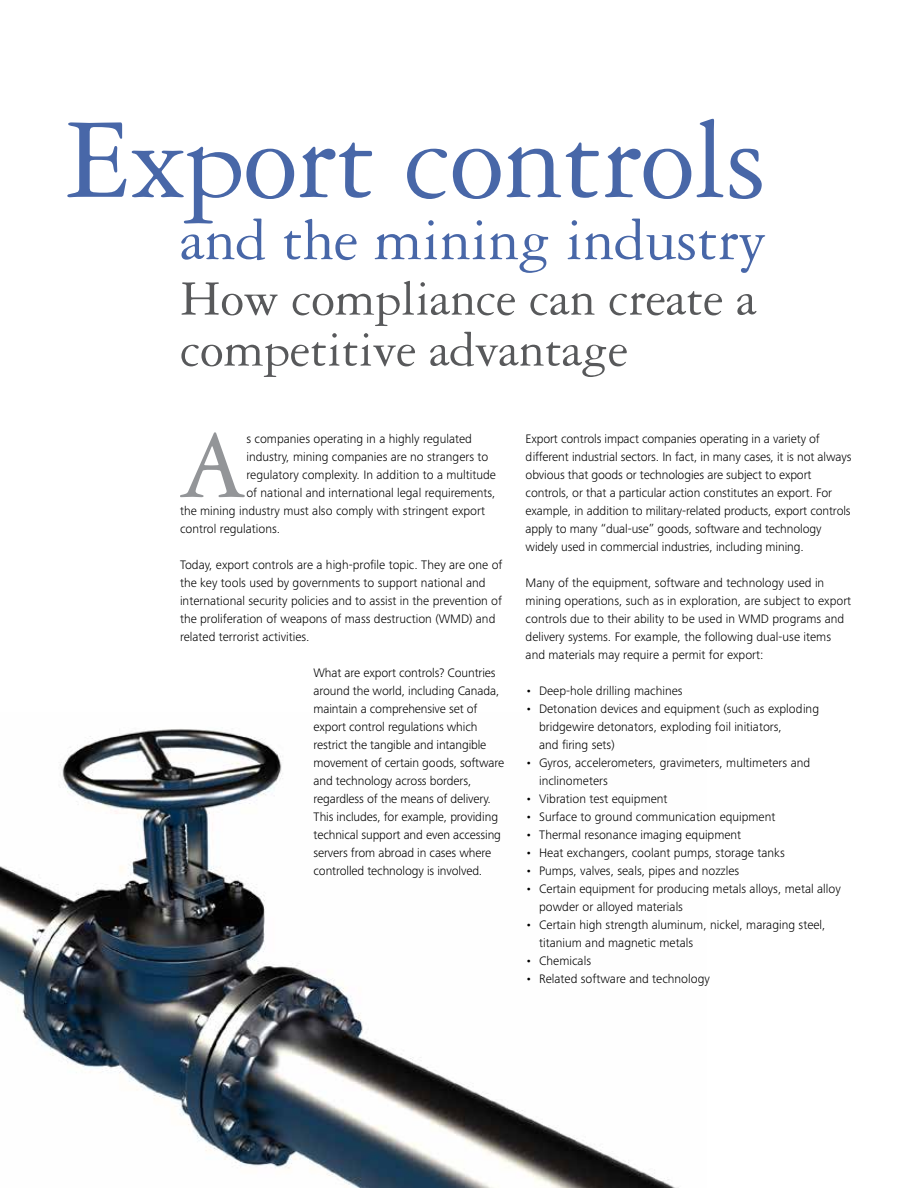
<style>
.page{position:relative;width:918px;height:1188px;background:#fff}
.page>*{position:absolute;margin:0;border:0;box-sizing:border-box;transform-origin:0 0}
.t1{font:121.5px "Garamond 3 LT Std";letter-spacing:-.01em;color:#4867a8}
.t2{font:100.95px "Garamond 3 LT Std";color:#939598}
.t3{font:63px "Garamond 3 LT Std";letter-spacing:-.005em;color:#4867a8}
.t4{font:52.5px/51px "Garamond 3 LT Std";letter-spacing:-.005em;color:#58595b}
.t5{font:300 12.75px/18px "Frutiger Next Pro";color:#000}
</style>
<div class="page">
<img style="left:0;top:729px;width:679px;height:459px">
<h1 class="t1" style="left:65px;top:94px;width:703px">Export controls</h1>
<h3 class="t3" style="left:180px;top:206px;width:588px">and the mining industry</h3>
<h3 class="t4" style="left:180px;top:273px;width:578px">How compliance can create a competitive advantage</h3>
<h2 class="t2" style="left:179px;top:412px;width:69px">A</h2>
<p class="t5" style="left:246px;top:430px;width:227px">s companies operating in a highly regulated</p>
<p class="t5" style="left:246px;top:448px;width:244px">industry, mining companies are no strangers to</p>
<p class="t5" style="left:246px;top:466px;width:251px">regulatory complexity. In addition to a multitude</p>
<p class="t5" style="left:246px;top:484px;width:251px">of national and international legal requirements,</p>
<p class="t5" style="left:180px;top:502px;width:307px">the mining industry must also comply with stringent export</p>
<p class="t5" style="left:180px;top:520px;width:102px">control regulations.</p>
<p class="t5" style="left:180px;top:556px;width:324px">Today, export controls are a high-profile topic. They are one of the key tools used by governments to support national and international security policies and to assist in the prevention of the proliferation of weapons of mass destruction (WMD) and related terrorist activities.</p>
<p class="t5" style="left:314px;top:664px;width:192px">What are export controls? Countries around the world, including Canada, maintain a comprehensive set of export control regulations which restrict the tangible and intangible movement of certain goods, software and technology across borders, regardless of the means of delivery.<br>This includes, for example, providing technical support and even accessing servers from abroad in cases where controlled technology is involved.</p>
<p class="t5" style="left:526px;top:430px;width:327px">Export controls impact companies operating in a variety of different industrial sectors. In fact, in many cases, it is not always obvious that goods or technologies are subject to export controls, or that a particular action constitutes an export. For example, in addition to military-related products, export controls apply to many “dual-use” goods, software and technology widely used in commercial industries, including mining.</p>
<p class="t5" style="left:526px;top:574px;width:327px">Many of the equipment, software and technology used in mining operations, such as in exploration, are subject to export controls due to their ability to be used in WMD programs and delivery systems. For example, the following dual-use items and materials may require a permit for export:</p>
<p class="t5" style="left:526px;top:682px;width:159px">• Deep-hole drilling machines</p>
<p class="t5" style="left:539px;top:700px;width:282px;text-indent:-14px">• Detonation devices and equipment (such as exploding bridgewire detonators, exploding foil initiators,<br>and firing sets)</p>
<p class="t5" style="left:539px;top:754px;width:273px;text-indent:-14px">• Gyros, accelerometers, gravimeters, multimeters and inclinometers</p>
<p class="t5" style="left:526px;top:790px;width:143px">• Vibration test equipment</p>
<p class="t5" style="left:526px;top:808px;width:251px">• Surface to ground communication equipment</p>
<p class="t5" style="left:526px;top:826px;width:217px">• Thermal resonance imaging equipment</p>
<p class="t5" style="left:526px;top:844px;width:261px">• Heat exchangers, coolant pumps, storage tanks</p>
<p class="t5" style="left:526px;top:862px;width:215px">• Pumps, valves, seals, pipes and nozzles</p>
<p class="t5" style="left:539px;top:880px;width:303px;text-indent:-14px">• Certain equipment for producing metals alloys, metal alloy powder or alloyed materials</p>
<p class="t5" style="left:539px;top:916px;width:288px;text-indent:-14px">• Certain high strength aluminum, nickel, maraging steel, titanium and magnetic metals</p>
<p class="t5" style="left:526px;top:952px;width:67px">• Chemicals</p>
<p class="t5" style="left:526px;top:970px;width:186px">• Related software and technology</p>
</div>
